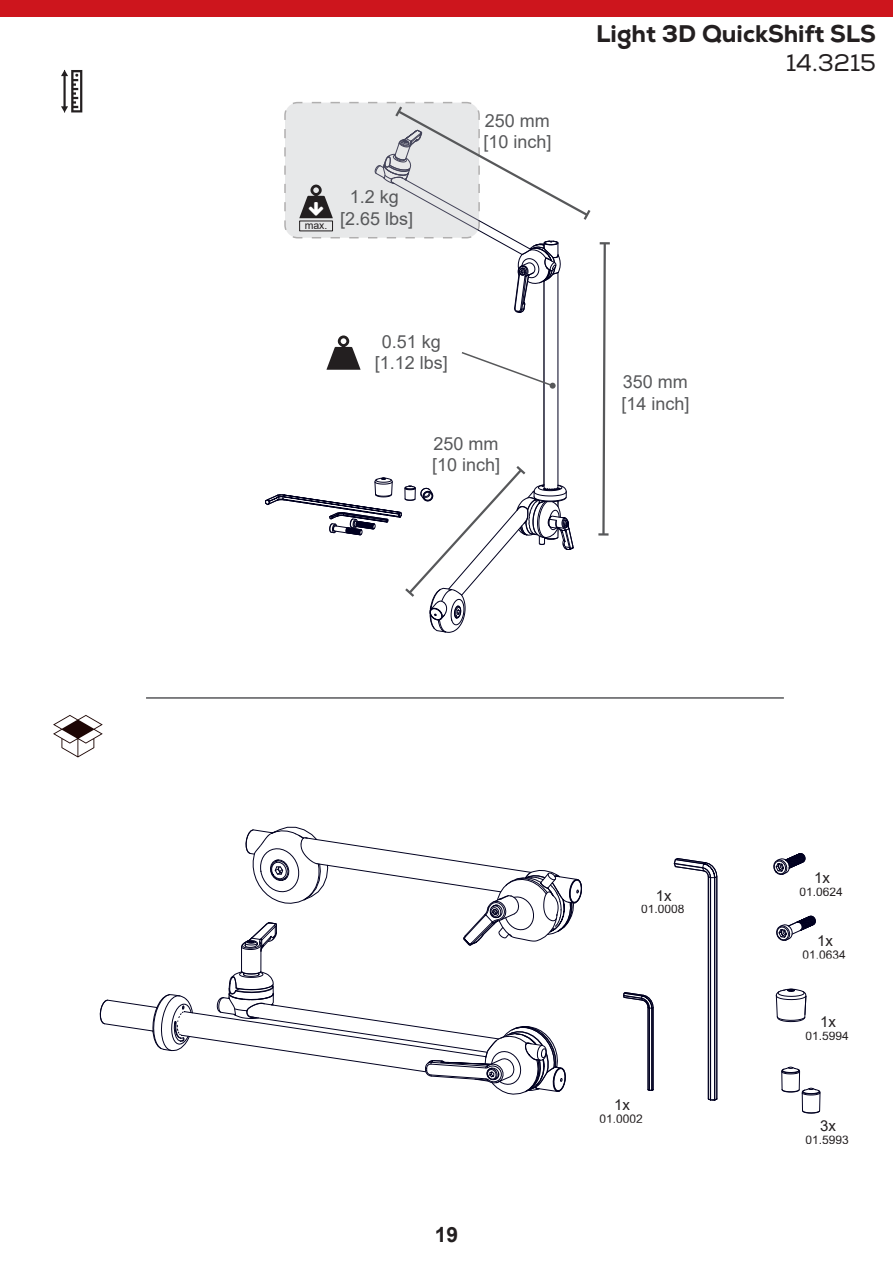
<style>
.page{position:relative;width:893px;height:1263px;background:#fff}
.page>*{position:absolute;margin:0;border:0;box-sizing:border-box;transform-origin:0 0}
.t1{font:800 24px "Nexa";color:#231f20}
.t2{font:24px "Nexa";color:#231f20}
.t3{font:700 21px "Arial";color:#231f20}
.t4{font:18px/21.6px "Arial";color:#57585a}
.t5{font:15px "Arial";color:#231f20}
.t6{font:12px "Arial";color:#231f20}
</style>
<div class="page">
<div style="left:0;top:0;width:893px;height:17px;background:#cd151d"></div>
<svg style="left:61px;top:70px;width:21px;height:42px"></svg>
<svg style="left:99px;top:826px;width:483px;height:269px"></svg>
<svg style="left:673px;top:858px;width:45px;height:243px"></svg>
<svg style="left:623px;top:992px;width:31px;height:99px"></svg>
<svg style="left:776px;top:915px;width:40px;height:26px"></svg>
<svg style="left:775px;top:988px;width:32px;height:34px"></svg>
<svg style="left:781px;top:1066px;width:40px;height:48px"></svg>
<svg style="left:773px;top:853px;width:33px;height:22px"></svg>
<div style="left:795px;top:884px;width:54px;height:15px;border:3px solid #fff;border-radius:4px"></div>
<div style="left:798px;top:947px;width:54px;height:14px;border:3px solid #fff;border-radius:4px"></div>
<div style="left:801px;top:1028px;width:54px;height:15px;border:3px solid #fff;border-radius:4px"></div>
<div style="left:595px;top:1111px;width:54px;height:15px;border:3px solid #fff;border-radius:4px"></div>
<div style="left:638px;top:903px;width:51px;height:12px;background:#fff;border-radius:4px"></div>
<div style="left:637px;top:902px;width:54px;height:14px;border:3px solid #fff;border-radius:4px"></div>
<div style="left:801px;top:1132px;width:54px;height:15px;border:3px solid #fff;border-radius:4px"></div>
<svg style="left:53px;top:715px;width:50px;height:42px"></svg>
<hr style="left:146px;top:697px;width:638px;height:2px;background:#57585a">
<svg style="left:265px;top:101px;width:345px;height:532px"></svg>
<p class="t4" style="left:305px;top:186px;width:110px;text-indent:45px">1.2 kg <sub>max.</sub> [2.65 lbs]</p>
<p class="t4" style="left:483px;top:109px;width:70px">250 mm [10 inch]</p>
<p class="t4" style="left:375px;top:331px;width:75px;text-align:center">0.51 kg [1.12 lbs]</p>
<p class="t4" style="left:432px;top:433px;width:70px">250 mm [10 inch]</p>
<p class="t1" style="left:596px;top:19px;width:281px">Light 3D QuickShift SLS</p>
<p class="t2" style="left:786px;top:48px;width:91px">14.3215</p>
<p class="t4" style="left:621px;top:371px;width:70px">350 mm [14 inch]</p>
<p class="t3" style="left:435px;top:1219px;width:37px">194</p>
<p class="t5" style="left:656px;top:885px;width:17px">1x</p>
<p class="t6" style="left:641px;top:901px;width:45px">01.0008</p>
<p class="t5" style="left:614px;top:1094px;width:17px">1x</p>
<p class="t6" style="left:600px;top:1110px;width:45px">01.0002</p>
<p class="t5" style="left:814px;top:868px;width:17px">1x</p>
<p class="t6" style="left:799px;top:884px;width:45px">01.0624</p>
<p class="t5" style="left:817px;top:930px;width:17px">1x</p>
<p class="t6" style="left:802px;top:946px;width:45px">01.0634</p>
<p class="t5" style="left:820px;top:1012px;width:17px">1x</p>
<p class="t6" style="left:805px;top:1028px;width:45px">01.5994</p>
<p class="t5" style="left:820px;top:1115px;width:17px">3x</p>
<p class="t6" style="left:805px;top:1131px;width:45px">01.5993</p>
</div>
